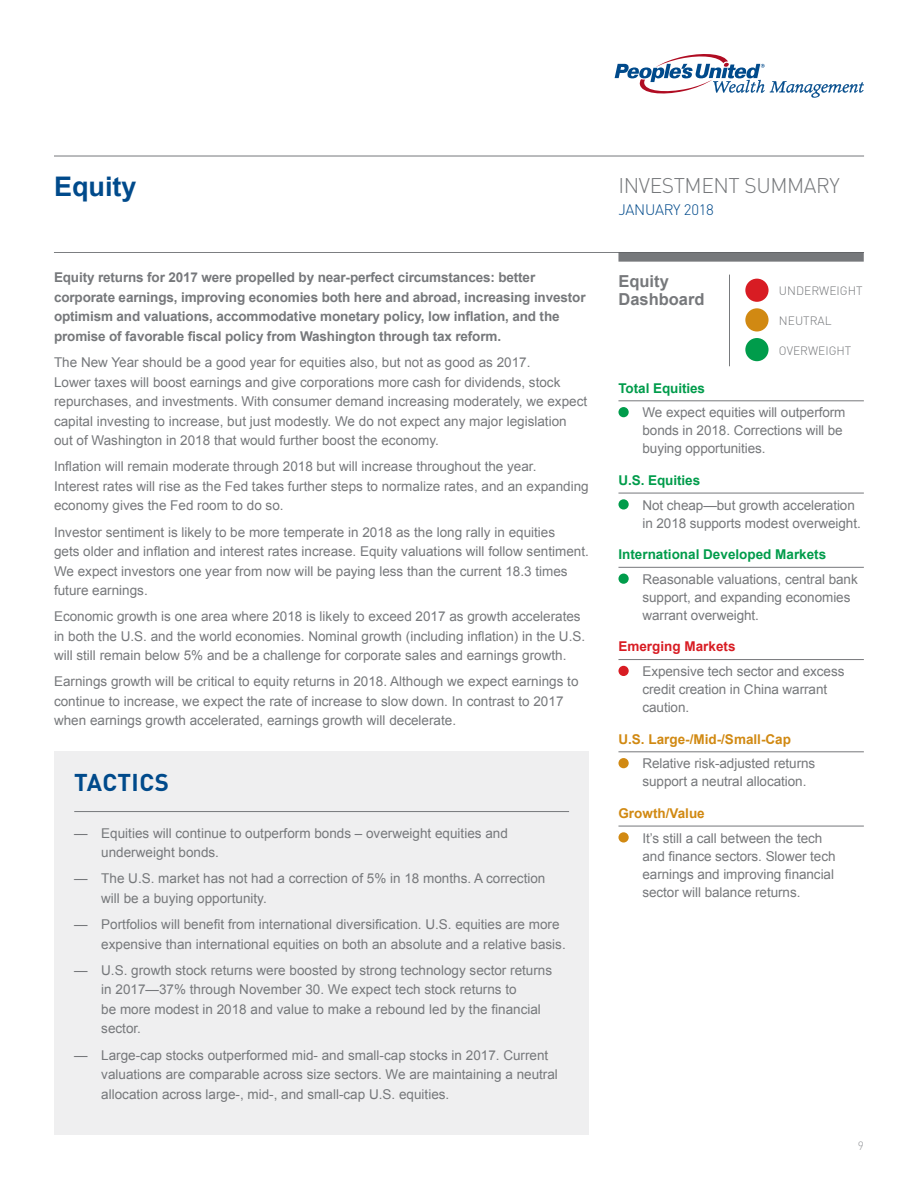
<style>
.page{position:relative;width:918px;height:1188px;background:#fff}
.page>*{position:absolute;margin:0;border:0;box-sizing:border-box;transform-origin:0 0}
.t1{font:700 27px "Arial";color:#004a8b}
.t2{font:700 24px "DIN";letter-spacing:.015em;color:#004a8b}
.t3{font:300 21px "DIN";letter-spacing:-.02em;color:#76787b}
.t4{font:700 16.5px/18px "Arial";color:#76787b}
.t5{font:300 15px "DIN";letter-spacing:-.02em;color:#004a8b}
.t6{font:13.5px/19.5px "Arial";color:#76787b}
.t7{font:700 13.5px/19.5px "Arial";letter-spacing:-.01em;color:#76787b}
.t8{font:700 13.5px "Arial";color:#009c4b}
.t9{font:700 13.5px "Arial";color:#d18912}
.t10{font:700 13.5px "Arial";color:#d81c23}
.t11{font:300 12px "DIN";color:#76787b}
.t12{font:300 12px "DIN";color:#96989b}
</style>
<div class="page">
<hr style="left:54px;top:156px;width:810px;height:1px;background:#76787b">
<svg style="left:615px;top:54px;width:249px;height:44px"></svg>
<hr style="left:54px;top:252px;width:810px;height:1px;background:#76787b">
<div style="left:54px;top:751px;width:535px;height:384px;background:#efeff0"></div>
<hr style="left:74px;top:811px;width:495px;height:1px;background:#76787b">
<div style="left:618px;top:253px;width:246px;height:9px;background:#76787b"></div>
<hr style="left:618px;top:401px;width:246px;height:1px;background:#76787b">
<hr style="left:618px;top:493px;width:246px;height:1px;background:#76787b">
<hr style="left:618px;top:567px;width:246px;height:1px;background:#76787b">
<hr style="left:618px;top:659px;width:246px;height:1px;background:#76787b">
<hr style="left:618px;top:752px;width:246px;height:1px;background:#76787b">
<hr style="left:618px;top:826px;width:246px;height:1px;background:#76787b">
<div style="left:618px;top:407px;width:11px;height:10px;background:#009c4b;border-radius:50%"></div>
<div style="left:618px;top:499px;width:11px;height:11px;background:#009c4b;border-radius:50%"></div>
<div style="left:618px;top:574px;width:11px;height:10px;background:#009c4b;border-radius:50%"></div>
<div style="left:618px;top:666px;width:11px;height:10px;background:#d81c23;border-radius:50%"></div>
<div style="left:618px;top:758px;width:11px;height:10px;background:#d18912;border-radius:50%"></div>
<div style="left:618px;top:832px;width:11px;height:11px;background:#d18912;border-radius:50%"></div>
<hr style="left:729px;top:275px;width:1px;height:91px;background:#76787b">
<div style="left:745px;top:279px;width:24px;height:23px;background:#d81c23;border-radius:50%"></div>
<div style="left:745px;top:308px;width:24px;height:24px;background:#d18912;border-radius:50%"></div>
<div style="left:745px;top:338px;width:24px;height:23px;background:#009c4b;border-radius:50%"></div>
<h1 class="t1" style="left:54px;top:168px;width:84px">Equity</h1>
<p class="t7" style="left:54px;top:268px;width:533px">Equity returns for 2017 were propelled by near-perfect circumstances: better corporate earnings, improving economies both here and abroad, increasing investor optimism and valuations, accommodative monetary policy, low inflation, and the promise of favorable fiscal policy from Washington through tax reform.</p>
<p class="t6" style="left:54px;top:353px;width:535px">The New Year should be a good year for equities also, but not as good as 2017.<br>Lower taxes will boost earnings and give corporations more cash for dividends, stock repurchases, and investments. With consumer demand increasing moderately, we expect capital investing to increase, but just modestly. We do not expect any major legislation out of Washington in 2018 that would further boost the economy.</p>
<p class="t6" style="left:54px;top:457px;width:536px">Inflation will remain moderate through 2018 but will increase throughout the year.<br>Interest rates will rise as the Fed takes further steps to normalize rates, and an expanding economy gives the Fed room to do so.</p>
<p class="t6" style="left:54px;top:522px;width:536px">Investor sentiment is likely to be more temperate in 2018 as the long rally in equities<br>gets older and inflation and interest rates increase. Equity valuations will follow sentiment.<br>We expect investors one year from now will be paying less than the current 18.3 times future earnings.</p>
<p class="t6" style="left:54px;top:607px;width:533px">Economic growth is one area where 2018 is likely to exceed 2017 as growth accelerates in both the U.S. and the world economies. Nominal growth (including inflation) in the U.S. will still remain below 5% and be a challenge for corporate sales and earnings growth.</p>
<p class="t6" style="left:54px;top:672px;width:526px">Earnings growth will be critical to equity returns in 2018. Although we expect earnings to continue to increase, we expect the rate of increase to slow down. In contrast to 2017 when earnings growth accelerated, earnings growth will decelerate.</p>
<h2 class="t2" style="left:74px;top:767px;width:96px">TACTICS</h2>
<p class="t6" style="left:101px;top:823px;width:408px;text-indent:-27px">— Equities will continue to outperform bonds – overweight equities and underweight bonds.</p>
<p class="t6" style="left:101px;top:869px;width:446px;text-indent:-27px">— The U.S. market has not had a correction of 5% in 18 months. A correction will be a buying opportunity.</p>
<p class="t6" style="left:101px;top:915px;width:466px;text-indent:-27px">— Portfolios will benefit from international diversification. U.S. equities are more expensive than international equities on both an absolute and a relative basis.</p>
<p class="t6" style="left:101px;top:960px;width:452px;text-indent:-27px">— U.S. growth stock returns were boosted by strong technology sector returns in 2017—37% through November 30. We expect tech stock returns to<br>be more modest in 2018 and value to make a rebound led by the financial sector.</p>
<p class="t6" style="left:101px;top:1045px;width:458px;text-indent:-27px">— Large-cap stocks outperformed mid- and small-cap stocks in 2017. Current valuations are comparable across size sectors. We are maintaining a neutral allocation across large-, mid-, and small-cap U.S. equities.</p>
<h3 class="t3" style="left:618px;top:173px;width:223px">INVESTMENT SUMMARY</h3>
<p class="t5" style="left:618px;top:201px;width:97px">JANUARY 2018</p>
<p class="t4" style="left:618px;top:273px;width:88px">Equity<br>Dashboard</p>
<p class="t11" style="left:779px;top:283px;width:85px">UNDERWEIGHT</p>
<p class="t11" style="left:779px;top:313px;width:54px">NEUTRAL</p>
<p class="t11" style="left:779px;top:343px;width:74px">OVERWEIGHT</p>
<p class="t8" style="left:618px;top:379px;width:88px">Total Equities</p>
<p class="t6" style="left:642px;top:404px;width:205px;line-height:18px">We expect equities will outperform bonds in 2018. Corrections will be buying opportunities.</p>
<p class="t8" style="left:618px;top:471px;width:83px">U.S. Equities</p>
<p class="t6" style="left:642px;top:496px;width:220px;line-height:18px">Not cheap—but growth acceleration in 2018 supports modest overweight.</p>
<p class="t8" style="left:618px;top:545px;width:209px">International Developed Markets</p>
<p class="t6" style="left:642px;top:570px;width:217px;line-height:18px">Reasonable valuations, central bank support, and expanding economies warrant overweight.</p>
<p class="t10" style="left:618px;top:638px;width:119px">Emerging Markets</p>
<p class="t6" style="left:642px;top:662px;width:204px;line-height:18px">Expensive tech sector and excess credit creation in China warrant caution.</p>
<p class="t9" style="left:618px;top:730px;width:174px">U.S. Large-/Mid-/Small-Cap</p>
<p class="t6" style="left:642px;top:755px;width:174px;line-height:18px">Relative risk-adjusted returns support a neutral allocation.</p>
<p class="t9" style="left:618px;top:804px;width:88px">Growth/Value</p>
<p class="t6" style="left:642px;top:829px;width:195px;line-height:18px">It’s still a call between the tech and finance sectors. Slower tech earnings and improving financial sector will balance returns.</p>
<p class="t12" style="left:858px;top:1139px;width:8px">9</p>
</div>
